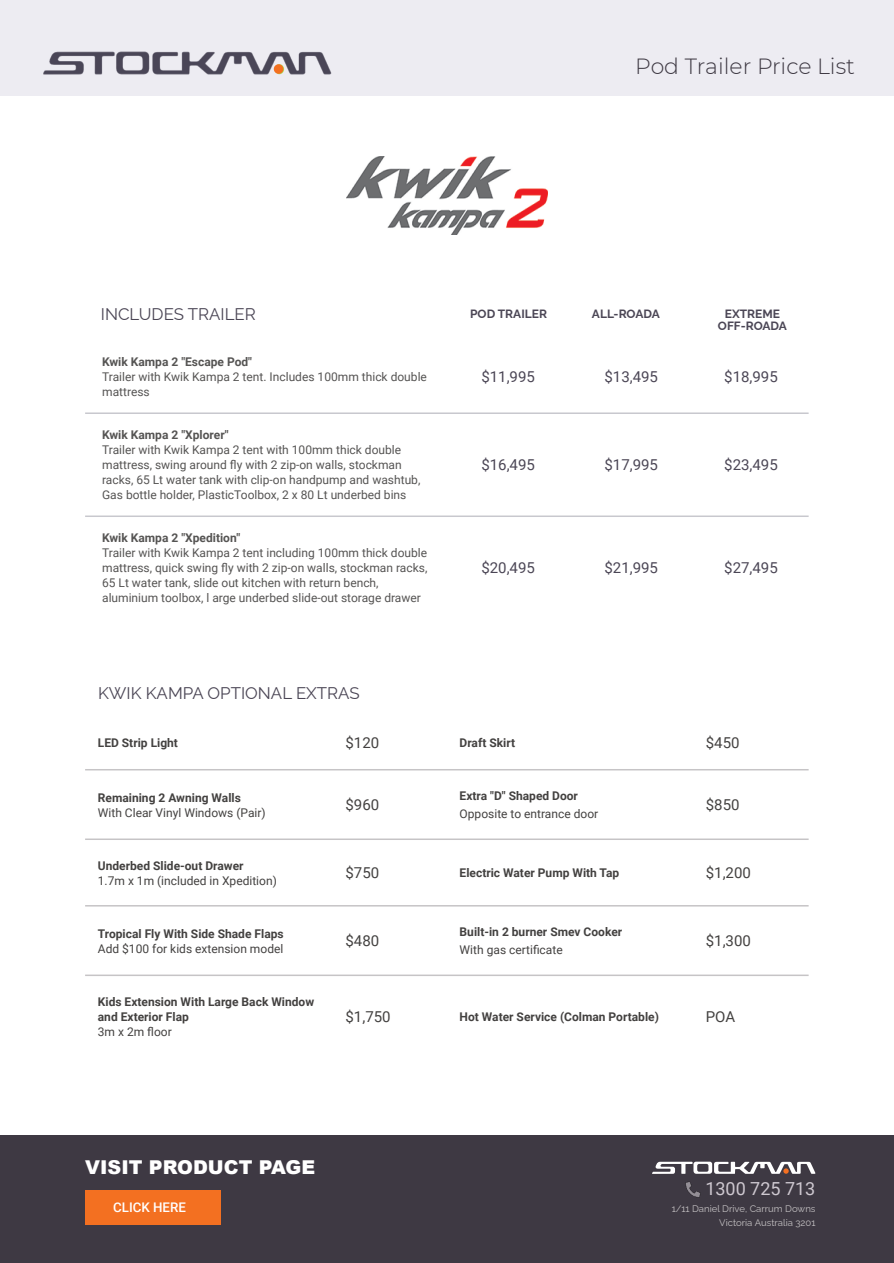
<style>
.page{position:relative;width:894px;height:1263px;background:#fff}
.page>*{position:absolute;margin:0;border:0;box-sizing:border-box;transform-origin:0 0}
.t1{font:300 21.9px "Montserrat";color:#3e3943}
.t2{font:900 19.05px "Arial";color:#fff}
.t3{font:18px "Roboto";color:#cec8d0}
.t4{font:16.8px "Raleway";color:#4b4655}
.t5{font:15px "Roboto";color:#4b4655}
.t6{font:15px "Roboto";color:#434140}
.t7{font:500 13.35px "Roboto";color:#fff}
.t8{font:12px/15px "Roboto";color:#555453}
.t9{font:700 12px/15px "Roboto";color:#434140}
.t10{font:12px "Roboto";color:#434140}
.t11{font:700 12px "Roboto";color:#555453}
.t12{font:700 12px/12px "Raleway";color:#4b4655;text-align:center}
.t13{font:9.6px/13.4px "Raleway";color:#c3c0c2;text-align:right}
</style>
<div class="page">
<hr style="left:85px;top:412px;width:723px;height:2px;background:#c8c8ce">
<hr style="left:85px;top:515px;width:723px;height:2px;background:#c8c8ce">
<hr style="left:85px;top:769px;width:723px;height:1px;background:#c6c4c6">
<hr style="left:85px;top:838px;width:723px;height:2px;background:#c6c4c6">
<hr style="left:85px;top:905px;width:723px;height:1px;background:#c6c4c6">
<hr style="left:85px;top:974px;width:723px;height:2px;background:#c6c4c6">
<img style="left:346px;top:157px;width:201px;height:78px">
<div style="left:0;top:0;width:893px;height:96px;background:#edecf2"></div>
<div style="left:0;top:1135px;width:893px;height:128px;background:#3e3943"></div>
<img style="left:686px;top:1182px;width:14px;height:15px">
<svg style="left:652px;top:1162px;width:163px;height:12px"></svg>
<img style="left:44px;top:52px;width:287px;height:22px">
<div style="left:274px;top:64px;width:9px;height:10px;background:#f37021;border-radius:50%"></div>
<div style="left:85px;top:1190px;width:136px;height:34px;background:#f37021"></div>
<h1 class="t1" style="left:635px;top:53px;width:221px">Pod Trailer Price List</h1>
<h3 class="t4" style="left:101px;top:304px;width:156px">INCLUDES TRAILER</h3>
<p class="t11" style="left:102px;top:357px;width:151px">Kwik Kampa 2 "Escape Pod"</p>
<p class="t8" style="left:102px;top:371px;width:326px">Trailer with Kwik Kampa 2 tent. Includes 100mm thick double mattress</p>
<p class="t5" style="left:481px;top:371px;width:55px">$11,995</p>
<p class="t5" style="left:604px;top:371px;width:55px">$13,495</p>
<p class="t5" style="left:724px;top:371px;width:55px">$18,995</p>
<p class="t11" style="left:102px;top:430px;width:128px">Kwik Kampa 2 "Xplorer"</p>
<p class="t8" style="left:102px;top:444px;width:319px">Trailer with Kwik Kampa 2 tent with 100mm thick double mattress, swing around fly with 2 zip-on walls, stockman racks, 65 Lt water tank with clip-on handpump and washtub, Gas bottle holder, PlasticToolbox, 2 x 80 Lt underbed bins</p>
<p class="t12" style="left:470px;top:308px;width:78px">POD TRAILER</p>
<p class="t12" style="left:591px;top:308px;width:69px">ALL-ROADA</p>
<p class="t12" style="left:717px;top:308px;width:70px">EXTREME<br>OFF-ROADA</p>
<p class="t5" style="left:481px;top:459px;width:55px">$16,495</p>
<p class="t5" style="left:604px;top:459px;width:55px">$17,995</p>
<p class="t5" style="left:724px;top:459px;width:55px">$23,495</p>
<p class="t11" style="left:102px;top:533px;width:139px">Kwik Kampa 2 "Xpedition"</p>
<p class="t8" style="left:102px;top:547px;width:326px">Trailer with Kwik Kampa 2 tent including 100mm thick double mattress, quick swing fly with 2 zip-on walls, stockman racks, 65 Lt water tank, slide out kitchen with return bench, aluminium toolbox, l arge underbed slide-out storage drawer</p>
<p class="t5" style="left:481px;top:562px;width:55px">$20,495</p>
<p class="t5" style="left:604px;top:562px;width:55px">$21,995</p>
<p class="t5" style="left:724px;top:562px;width:55px">$27,495</p>
<h3 class="t4" style="left:98px;top:683px;width:263px">KWIK KAMPA OPTIONAL EXTRAS</h3>
<p class="t9" style="left:98px;top:737px;width:82px">LED Strip Light</p>
<p class="t6" style="left:345px;top:737px;width:35px">$120</p>
<p class="t9" style="left:459px;top:737px;width:57px">Draft Skirt</p>
<p class="t6" style="left:705px;top:737px;width:35px">$450</p>
<p class="t9" style="left:98px;top:791px;width:144px">Remaining 2 Awning Walls</p>
<p class="t10" style="left:98px;top:807px;width:169px">With Clear Vinyl Windows (Pair)</p>
<p class="t6" style="left:345px;top:799px;width:35px">$960</p>
<p class="t9" style="left:459px;top:789px;width:120px">Extra "D" Shaped Door</p>
<p class="t10" style="left:459px;top:809px;width:140px">Opposite to entrance door</p>
<p class="t6" style="left:705px;top:799px;width:35px">$850</p>
<p class="t9" style="left:98px;top:859px;width:147px">Underbed Slide-out Drawer</p>
<p class="t10" style="left:98px;top:875px;width:180px">1.7m x 1m (included in Xpedition)</p>
<p class="t6" style="left:345px;top:867px;width:35px">$750</p>
<p class="t9" style="left:459px;top:866px;width:161px">Electric Water Pump With Tap</p>
<p class="t6" style="left:705px;top:867px;width:47px">$1,200</p>
<p class="t9" style="left:98px;top:927px;width:187px">Tropical Fly With Side Shade Flaps</p>
<p class="t10" style="left:98px;top:943px;width:187px">Add $100 for kids extension model</p>
<p class="t6" style="left:345px;top:935px;width:35px">$480</p>
<p class="t9" style="left:459px;top:925px;width:164px">Built-in 2 burner Smev Cooker</p>
<p class="t10" style="left:459px;top:945px;width:105px">With gas certificate</p>
<p class="t6" style="left:705px;top:935px;width:47px">$1,300</p>
<p class="t9" style="left:98px;top:995px;width:218px">Kids Extension With Large Back Window and Exterior Flap</p>
<p class="t10" style="left:98px;top:1026px;width:75px">3m x 2m floor</p>
<p class="t6" style="left:345px;top:1010px;width:47px">$1,750</p>
<p class="t9" style="left:459px;top:1010px;width:201px">Hot Water Service (Colman Portable)</p>
<p class="t6" style="left:705px;top:1010px;width:31px">POA</p>
<h2 class="t2" style="left:85px;top:1160px;width:231px">VISIT PRODUCT PAGE</h2>
<p class="t7" style="left:113px;top:1202px;width:74px">CLICK HERE</p>
<h3 class="t3" style="left:705px;top:1181px;width:111px">1300 725 713</h3>
<p class="t13" style="left:671px;top:1202px;width:145px">1/11 Daniel Drive, Carrum Downs<br>Victoria Australia 3201</p>
</div>
